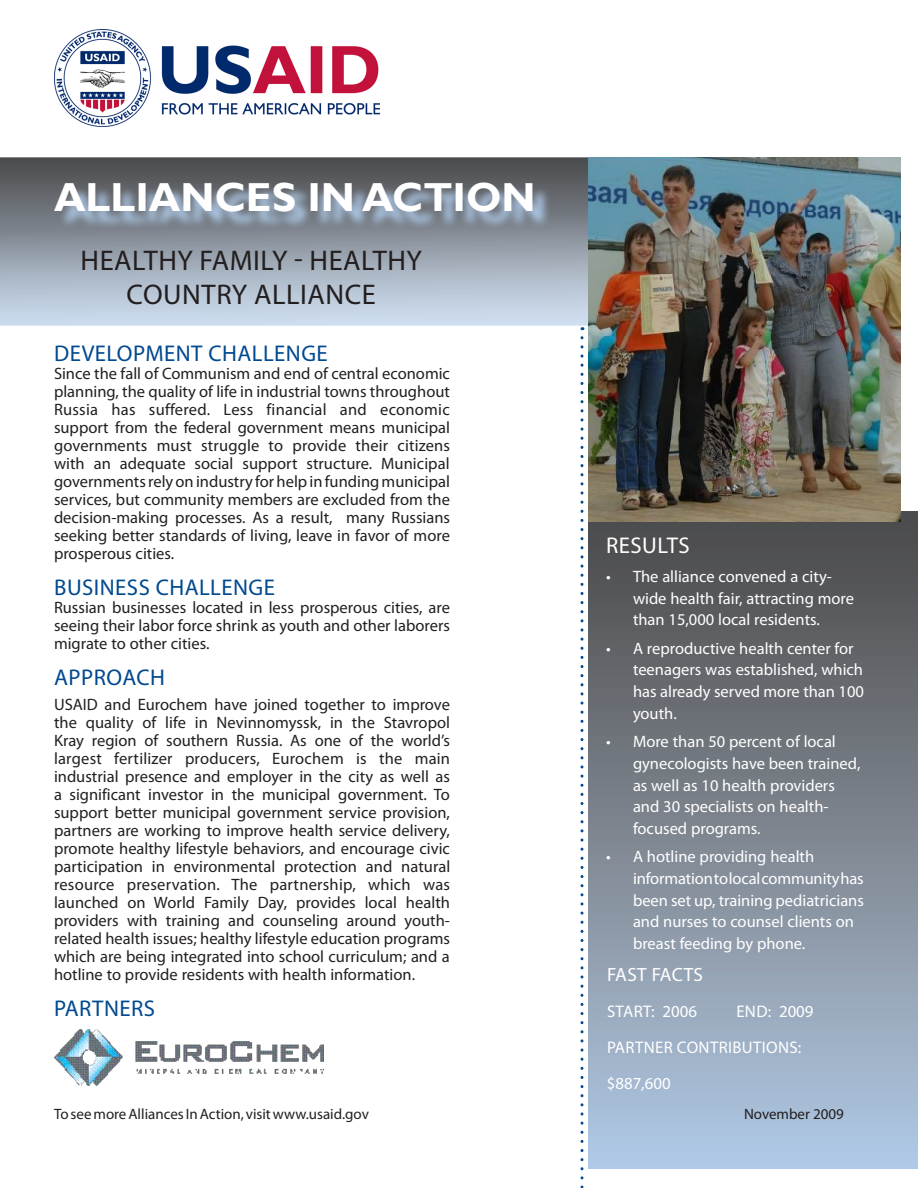
<style>
.page{position:relative;width:918px;height:1188px;background:#fff}
.page>*{position:absolute;margin:0;border:0;box-sizing:border-box;transform-origin:0 0}
.t1{font:700 40.5px "Gill Sans";color:#fff}
.t2{font:28.5px "Myriad Pro";letter-spacing:.02em;color:#231f20}
.t3{font:22.8px "Myriad Pro";letter-spacing:.02em;color:#014990}
.t4{font:22.8px "Myriad Pro";letter-spacing:.02em;color:#fff}
.t5{font:19.2px "Myriad Pro";color:#fff}
.t6{font:16.8px "Myriad Pro";letter-spacing:.01em;color:#fff}
.t7{font:16.5px/18px "Myriad Pro";color:#231f20;text-align:justify}
.t8{font:16.5px/21.8px "Myriad Pro";color:#fff}
.t9{font:15px "Myriad Pro";color:#231f20}
</style>
<div class="page">
<div style="left:588px;top:512px;width:330px;height:656px;background:linear-gradient(to bottom,#4a4745,#b3c9e3)"></div>
<svg style="left:0;top:157px;width:594px;height:169px;background:#97a1ac"></svg>
<img style="left:55px;top:29px;width:324px;height:97px">
<svg style="left:57px;top:185px;width:531px;height:84px;background:#88929d"></svg>
<img style="left:54px;top:1029px;width:270px;height:56px">
<svg style="left:581px;top:338px;width:3px;height:850px"></svg>
<img style="left:588px;top:158px;width:312px;height:363px">
<p class="t1" style="left:54px;top:173px;width:477px">ALLIANCES IN ACTION</p>
<p class="t2" style="left:81px;top:243px;width:35px">healt</p>
<p class="t2" style="left:159px;top:243px;width:168px">hy fam ily - Healt</p>
<p class="t2" style="left:388px;top:243px;width:36px">hy</p>
<p class="t2" style="left:127px;top:277px;width:234px">Country Alliance</p>
<p class="t3" style="left:54px;top:340px;width:196px">Development challe</p>
<p class="t3" style="left:286px;top:340px;width:41px">nge</p>
<p class="t7" style="left:54px;top:365px;width:398px">Since the fall of Communism and end of central economic planning, the quality of life in industrial towns throughout Russia has suffered. Less financial and economic support from the federal government means municipal governments must struggle to provide their citizens with an adequate social support structure. Municipal governments rely on industry for help in funding municipal services, but community members are excluded from the decision-making processes. As a result, many Russians seeking better standards of living, leave in favor of more prosperous cities.</p>
<p class="t3" style="left:54px;top:574px;width:73px">Business</p>
<p class="t3" style="left:156px;top:574px;width:42px">challe</p>
<p class="t3" style="left:233px;top:574px;width:41px">nge</p>
<p class="t7" style="left:54px;top:599px;width:398px">Russian businesses located in less prosperous cities, are seeing their labor force shrink as youth and other laborers migrate to other cities.</p>
<p class="t3" style="left:54px;top:664px;width:112px">approach</p>
<p class="t7" style="left:54px;top:695px;width:398px">USAID and Eurochem have joined together to improve the quality of life in Nevinnomyssk, in the Stavropol Kray region of southern Russia. As one of the world’s largest fertilizer producers, Eurochem is the main industrial presence and employer in the city as well as a significant investor in the municipal government. To support better municipal government service provision, partners are working to improve health service delivery, promote healthy lifestyle behaviors, and encourage civic participation in environmental protection and natural resource preservation. The partnership, which was launched on World Family Day, provides local health providers with training and counseling around youth&shy;related health issues; healthy lifestyle education programs which are being integrated into school curriculum; and a hotline to provide residents with health information.</p>
<p class="t3" style="left:54px;top:994px;width:102px">PARTNERS</p>
<p class="t4" style="left:606px;top:532px;width:85px">RESULTS</p>
<p class="t8" style="left:633px;top:565px;width:223px;text-indent:-27px">• The alliance convened a city&shy;wide health fair, attracting more than 15,000 local residents.</p>
<p class="t8" style="left:633px;top:637px;width:232px;text-indent:-27px">• A reproductive health center for teenagers was established, which has already served more than 100 youth.</p>
<p class="t8" style="left:633px;top:731px;width:229px;text-indent:-27px">• More than 50 percent of local gynecologists have been trained, as well as 10 health providers and 30 specialists on health&shy;focused programs.</p>
<p class="t8" style="left:633px;top:846px;width:232px;text-indent:-27px">• A hotline providing health information to local community has been set up, training pediatricians and nurses to counsel clients on breast feeding by phone.</p>
<p class="t5" style="left:607px;top:963px;width:20px">fast</p>
<p class="t5" style="left:652px;top:963px;width:20px">facts</p>
<p class="t6" style="left:607px;top:1001px;width:10px">start</p>
<p class="t6" style="left:651px;top:1001px;width:47px">: 2006</p>
<p class="t6" style="left:736px;top:1001px;width:79px">End: 2009</p>
<p class="t6" style="left:607px;top:1037px;width:10px">Part</p>
<p class="t6" style="left:644px;top:1037px;width:159px">ner contributions:</p>
<p class="t6" style="left:607px;top:1073px;width:65px">$887,600</p>
<p class="t9" style="left:54px;top:1105px;width:316px">To see more Alliances I n Action, visit www.usaid.gov</p>
<p class="t9" style="left:744px;top:1105px;width:102px">November 2009</p>
</div>
